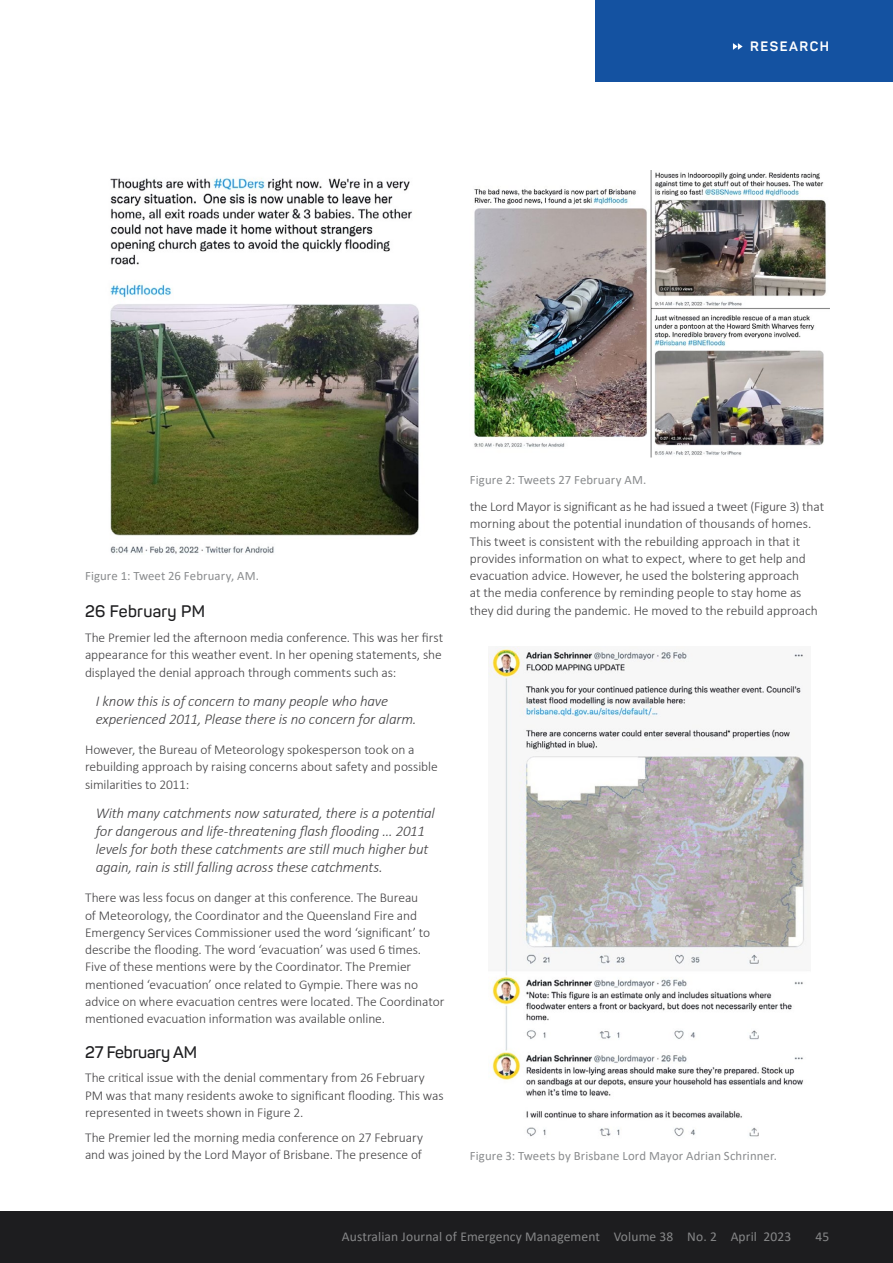
<style>
.page{position:relative;width:893px;height:1263px;background:#fff}
.page>*{position:absolute;margin:0;border:0;box-sizing:border-box;transform-origin:0 0}
.t1{font:600 16.5px "Panton";letter-spacing:.02em;color:#1d1d1f}
.t2{font:600 16.5px "Panton";letter-spacing:-.01em;color:#1d1d1f}
.t3{font:italic 300 15px/18px "Calibri";letter-spacing:-.015em;color:#414042}
.t4{font:300 13.5px/17.2px "Calibri";letter-spacing:-.005em;color:#414042}
.t5{font:13.5px "Calibri";letter-spacing:.01em;color:#868788}
.t6{font:700 13.5px "Panton";letter-spacing:.11em;color:#fff}
.t7{font:12.75px "Calibri";letter-spacing:.01em;color:#8a8c8e}
</style>
<div class="page">
<div style="left:596px;top:0;width:297px;height:81px;background:#1452a1"></div>
<svg style="left:733px;top:43px;width:10px;height:7px"></svg>
<div style="left:0;top:1212px;width:893px;height:51px;background:#1d1d1f"></div>
<img style="left:110px;top:178px;width:309px;height:376px">
<img style="left:474px;top:170px;width:355px;height:288px">
<img style="left:488px;top:647px;width:319px;height:490px">
<p class="t6" style="left:750px;top:38px;width:80px">RESEARCH</p>
<p class="t7" style="left:85px;top:567px;width:175px">Figure 1: Tweet 26 February, AM.</p>
<p class="t1" style="left:85px;top:601px;width:122px">26 February PM</p>
<p class="t4" style="left:85px;top:629px;width:360px">The Premier led the afternoon media conference. This was her first appearance for this weather event. In her opening statements, she displayed the denial approach through comments such as:</p>
<p class="t3" style="left:96px;top:692px;width:322px">I know this is of concern to many people who have experienced 2011, Please there is no concern for alarm.</p>
<p class="t4" style="left:85px;top:741px;width:354px">However, the Bureau of Meteorology spokesperson took on a rebuilding approach by raising concerns about safety and possible similarities to 2011:</p>
<p class="t3" style="left:96px;top:804px;width:341px">With many catchments now saturated, there is a potential for dangerous and life-threatening flash flooding … 2011 levels for both these catchments are still much higher but again, rain is still falling across these catchments.</p>
<p class="t4" style="left:85px;top:889px;width:361px">There was less focus on danger at this conference. The Bureau<br>of Meteorology, the Coordinator and the Queensland Fire and Emergency Services Commissioner used the word ‘significant’ to describe the flooding. The word ‘evacuation’ was used 6 times.<br>Five of these mentions were by the Coordinator. The Premier mentioned ‘evacuation’ once related to Gympie. There was no advice on where evacuation centres were located. The Coordinator mentioned evacuation information was available online.</p>
<p class="t2" style="left:85px;top:1041px;width:113px">27 February AM</p>
<p class="t4" style="left:85px;top:1069px;width:360px">The critical issue with the denial commentary from 26 February<br>PM was that many residents awoke to significant flooding. This was represented in tweets shown in Figure 2.</p>
<p class="t4" style="left:85px;top:1128px;width:340px">The Premier led the morning media conference on 27 February and was joined by the Lord Mayor of Brisbane. The presence of</p>
<p class="t7" style="left:470px;top:471px;width:178px">Figure 2: Tweets 27 February AM.</p>
<p class="t4" style="left:470px;top:498px;width:356px">the Lord Mayor is significant as he had issued a tweet (Figure 3) that morning about the potential inundation of thousands of homes.<br>This tweet is consistent with the rebuilding approach in that it provides information on what to expect, where to get help and evacuation advice. However, he used the bolstering approach<br>at the media conference by reminding people to stay home as they did during the pandemic. He moved to the rebuild approach</p>
<p class="t7" style="left:470px;top:1146px;width:309px">Figure 3: Tweets by Brisbane Lord Mayor Adrian Schrinner.</p>
<p class="t5" style="left:342px;top:1227px;width:451px">Australian Journal of Emergency Management Volume 38 No. 2 April 2023</p>
<p class="t5" style="left:815px;top:1227px;width:15px">45</p>
</div>
